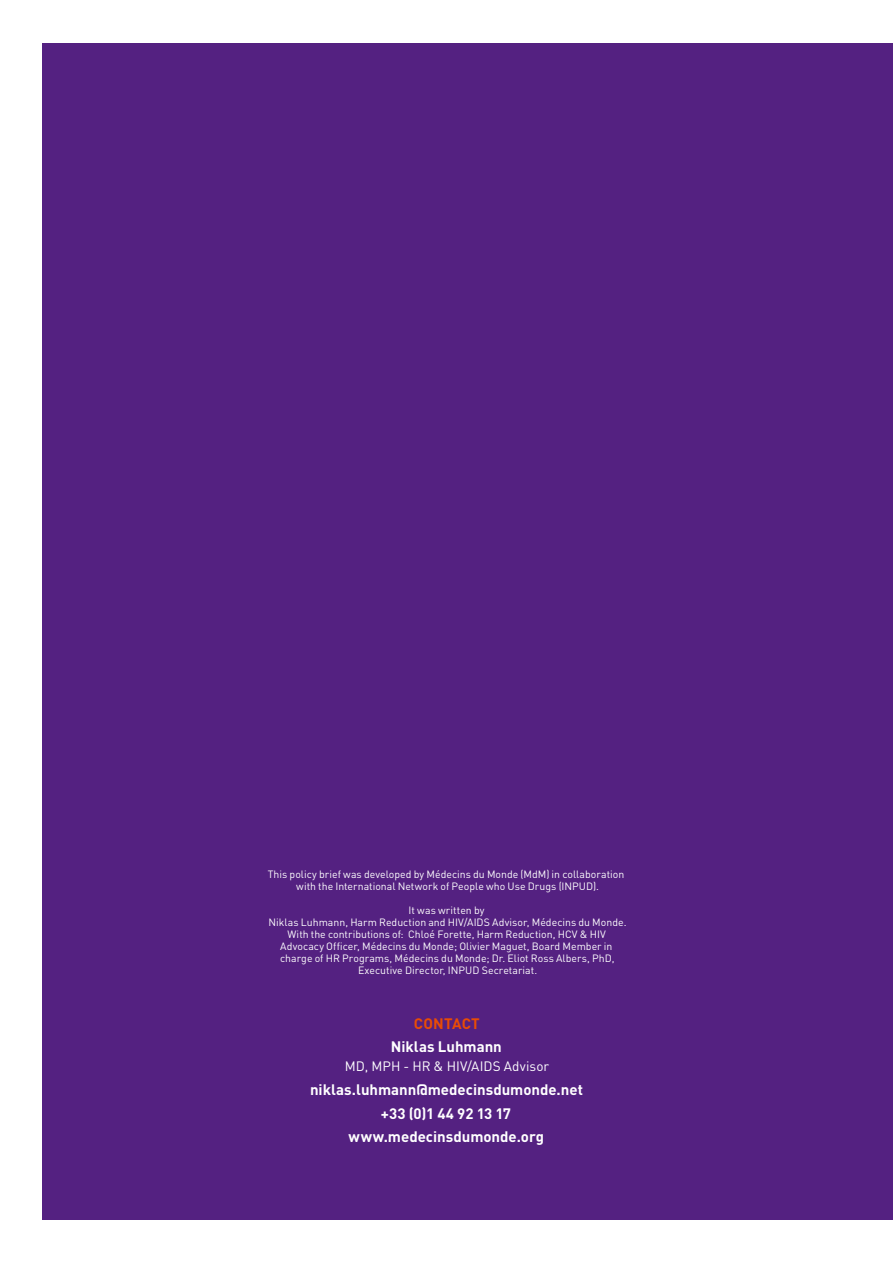
<style>
.page{position:relative;width:893px;height:1263px;background:#fff}
.page>*{position:absolute;margin:0;border:0;box-sizing:border-box;transform-origin:0 0}
.t1{font:700 15px/23.5px "DINOT";color:#fff;text-align:center}
.t2{font:700 15px "DINOT";color:#e94c05}
.t3{font:13.5px "DINOT";letter-spacing:.01em;color:#fff}
.t4{font:10.5px/12px "DINOT";letter-spacing:.005em;color:#fff;text-align:center}
</style>
<div class="page">
<div style="left:43px;top:43px;width:850px;height:1177px;background:#542181"></div>
<p class="t4" style="left:268px;top:868px;width:358px">This policy brief was developed by Médecins du Monde (MdM) in collaboration with the International Network of People who Use Drugs (INPUD).</p>
<p class="t4" style="left:269px;top:904px;width:359px">It was written by<br>Niklas Luhmann, Harm Reduction and HIV/AIDS Advisor, Médecins du Monde.<br>With the contributions of: Chloé Forette, Harm Reduction, HCV &amp; HIV Advocacy Officer, Médecins du Monde; Olivier Maguet, Board Member in charge of HR Programs, Médecins du Monde; Dr. Eliot Ross Albers, PhD, Executive Director, INPUD Secretariat.</p>
<h1 class="t2" style="left:414px;top:1013px;width:30px">Contact</h1>
<h1 class="t1" style="left:391px;top:1034px;width:112px">Niklas Luhmann</h1>
<p class="t3" style="left:345px;top:1057px;width:206px">MD, MPH - HR &amp; HIV/AIDS Advisor</p>
<h1 class="t1" style="left:310px;top:1077px;width:274px">niklas.luhmann@medecinsdumonde.net +33 (0)1 44 92 13 17 www.medecinsdumonde.org</h1>
</div>
